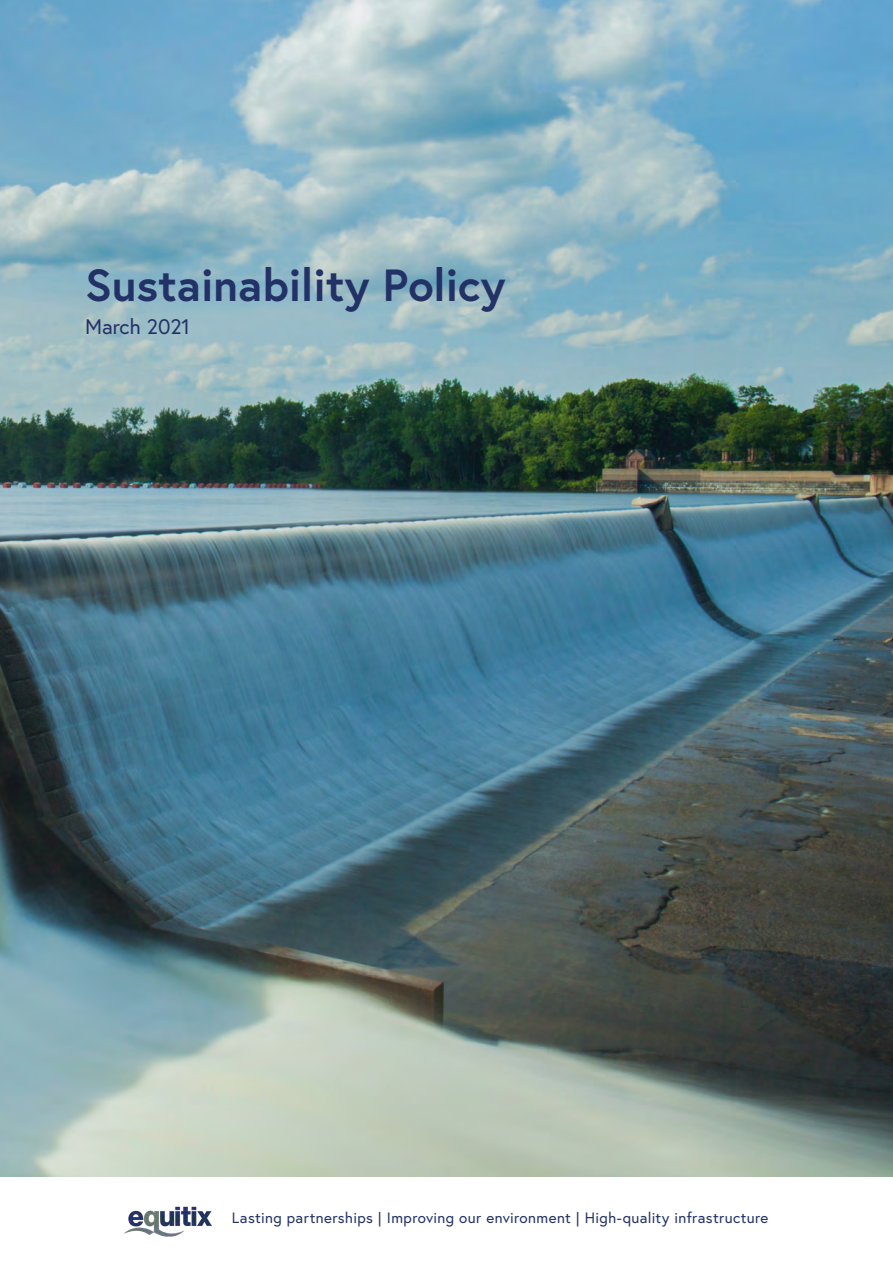
<style>
.page{position:relative;width:893px;height:1263px;background:#fff}
.page>*{position:absolute;margin:0;border:0;box-sizing:border-box;transform-origin:0 0}
.t1{font:700 45px "Europa";color:#223266}
.t2{font:21px "Europa";color:#223266}
.Body{font:15px "Europa";letter-spacing:.02em;color:#223266}
</style>
<div class="page">
<img style="left:0;top:0;width:893px;height:1177px">
<img style="left:125px;top:1207px;width:87px;height:29px">
<p class="t1" style="left:85px;top:254px;width:422px">Sustainability Policy</p>
<p class="t2" style="left:85px;top:313px;width:107px">March 2021</p>
<p class="Body" style="left:232px;top:1208px;width:538px">Lasting partnerships | Improving our environment | High-quality infrastructure</p>
</div>
